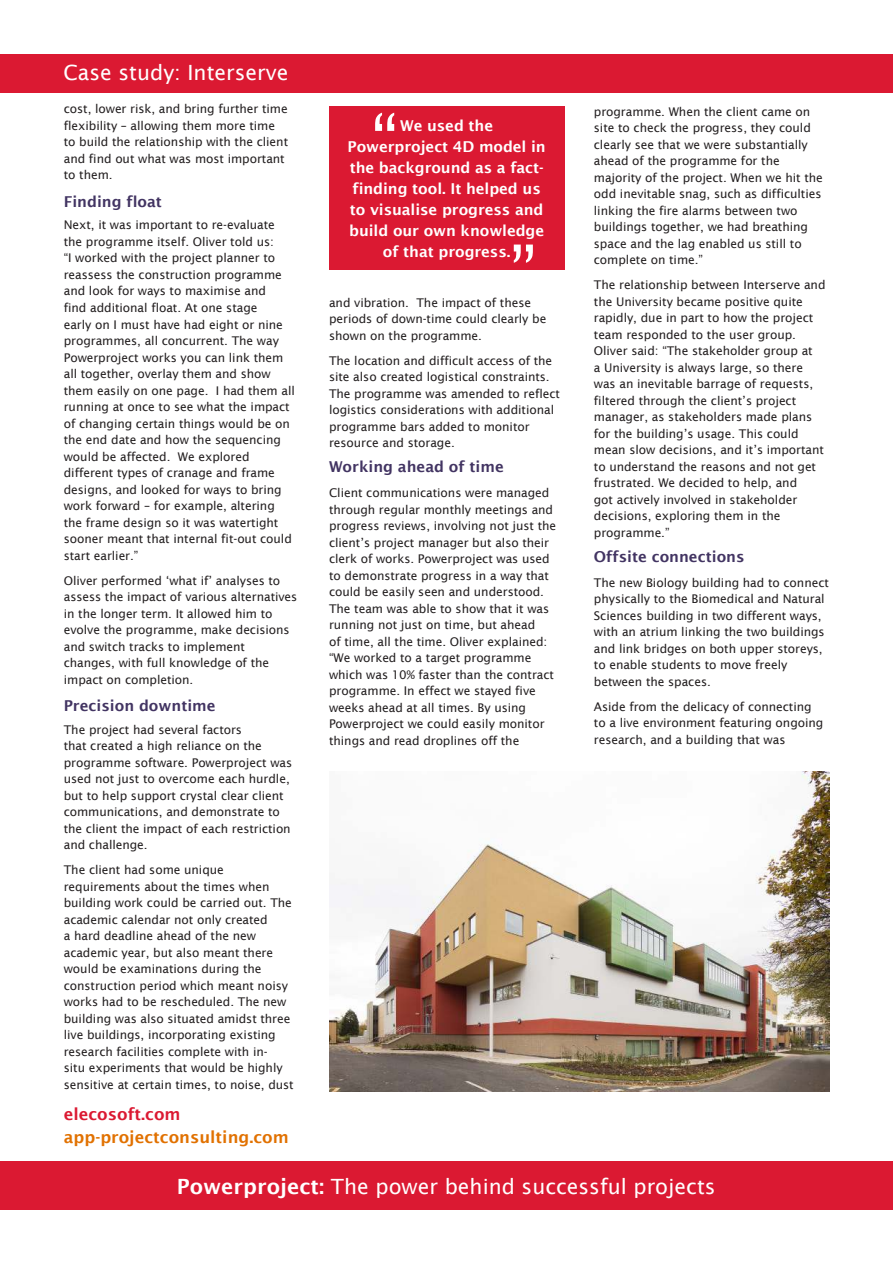
<style>
.page{position:relative;width:893px;height:1263px;background:#fff}
.page>*{position:absolute;margin:0;border:0;box-sizing:border-box;transform-origin:0 0}
.t1{font:72px "Lucida Sans";color:#fff}
.t2{font:21px "Lucida Sans";color:#fff}
.t3{font:600 16.5px "Lucida Sans";color:#e17100}
.t4{font:600 16.5px "Lucida Sans";color:#db1932}
.t5{font:600 15px/21px "Lucida Sans";letter-spacing:-.005em;color:#fff;text-align:center}
.t6{font:600 15px "Lucida Sans";color:#423462}
.t7{font:12px/16.5px "Lucida Sans";letter-spacing:-.005em;color:#231f20}
.s1{font-weight:600}
</style>
<div class="page">
<div style="left:0;top:54px;width:893px;height:38px;background:#db1932"></div>
<div style="left:0;top:1161px;width:893px;height:48px;background:#db1932"></div>
<img style="left:329px;top:771px;width:500px;height:321px">
<div style="left:329px;top:106px;width:235px;height:163px;background:#db1932"></div>
<h2 class="t2" style="left:63px;top:64px;width:227px">Case study: Interserve</h2>
<p class="t7" style="left:64px;top:102px;width:226px">cost, lower risk, and bring further time flexibility – allowing them more time to build the relationship with the client and find out what was most important to them.</p>
<p class="t6" style="left:64px;top:195px;width:100px">Finding float</p>
<p class="t7" style="left:64px;top:218px;width:233px">Next, it was important to re-evaluate the programme itself. Oliver told us:<br>“I worked with the project planner to reassess the construction programme and look for ways to maximise and<br>find additional float. At one stage<br>early on I must have had eight or nine programmes, all concurrent. The way Powerproject works you can link them all together, overlay them and show them easily on one page. I had them all running at once to see what the impact of changing certain things would be on the end date and how the sequencing would be affected. We explored different types of cranage and frame designs, and looked for ways to bring work forward – for example, altering the frame design so it was watertight sooner meant that internal fit-out could start earlier.”</p>
<p class="t7" style="left:64px;top:573px;width:235px">Oliver performed ‘what if’ analyses to assess the impact of various alternatives in the longer term. It allowed him to evolve the programme, make decisions and switch tracks to implement changes, with full knowledge of the impact on completion.</p>
<p class="t6" style="left:64px;top:699px;width:153px">Precision downtime</p>
<p class="t7" style="left:64px;top:722px;width:230px">The project had several factors<br>that created a high reliance on the programme software. Powerproject was used not just to overcome each hurdle, but to help support crystal clear client communications, and demonstrate to the client the impact of each restriction and challenge.</p>
<p class="t7" style="left:64px;top:862px;width:231px">The client had some unique requirements about the times when building work could be carried out. The academic calendar not only created<br>a hard deadline ahead of the new academic year, but also meant there would be examinations during the construction period which meant noisy works had to be rescheduled. The new building was also situated amidst three live buildings, incorporating existing research facilities complete with in-<br>situ experiments that would be highly sensitive at certain times, to noise, dust</p>
<h3 class="t4" style="left:64px;top:1107px;width:118px">elecosoft.com</h3>
<h3 class="t3" style="left:64px;top:1128px;width:227px">app-projectconsulting.com</h3>
<h1 class="t1" style="left:371px;top:112px;width:28px">“</h1>
<p class="t5" style="left:348px;top:116px;width:200px">We used the<br>Powerproject 4D model in the background as a fact&shy;finding tool. It helped us to visualise progress and build our own knowledge of that progress.</p>
<h1 class="t1" style="left:537px;top:264px;width:28px;rotate:-180deg">“</h1>
<p class="t7" style="left:329px;top:295px;width:219px">and vibration. The impact of these periods of down-time could clearly be shown on the programme.</p>
<p class="t7" style="left:329px;top:353px;width:232px">The location and difficult access of the site also created logistical constraints.<br>The programme was amended to reflect logistics considerations with additional programme bars added to monitor resource and storage.</p>
<p class="t6" style="left:329px;top:461px;width:176px">Working ahead of time</p>
<p class="t7" style="left:329px;top:486px;width:229px">Client communications were managed through regular monthly meetings and progress reviews, involving not just the client’s project manager but also their clerk of works. Powerproject was used to demonstrate progress in a way that could be easily seen and understood.<br>The team was able to show that it was running not just on time, but ahead<br>of time, all the time. Oliver explained: “We worked to a target programme which was 10% faster than the contract programme. In effect we stayed five weeks ahead at all times. By using Powerproject we could easily monitor things and read droplines off the</p>
<p class="t7" style="left:594px;top:104px;width:230px">programme. When the client came on site to check the progress, they could clearly see that we were substantially ahead of the programme for the majority of the project. When we hit the odd inevitable snag, such as difficulties linking the fire alarms between two buildings together, we had breathing space and the lag enabled us still to complete on time.”</p>
<p class="t7" style="left:594px;top:277px;width:233px">The relationship between Interserve and the University became positive quite rapidly, due in part to how the project team responded to the user group.<br>Oliver said: “The stakeholder group at<br>a University is always large, so there was an inevitable barrage of requests, filtered through the client’s project manager, as stakeholders made plans for the building’s usage. This could mean slow decisions, and it’s important to understand the reasons and not get frustrated. We decided to help, and<br>got actively involved in stakeholder decisions, exploring them in the programme.”</p>
<p class="t6" style="left:594px;top:550px;width:152px">Offsite connections</p>
<p class="t7" style="left:594px;top:575px;width:237px">The new Biology building had to connect physically to the Biomedical and Natural Sciences building in two different ways, with an atrium linking the two buildings and link bridges on both upper storeys, to enable students to move freely between the spaces.</p>
<p class="t7" style="left:594px;top:699px;width:231px">Aside from the delicacy of connecting to a live environment featuring ongoing research, and a building that was</p>
<h2 class="t2" style="left:177px;top:1177px;width:540px"><span class="s1">Powerproject:</span> The power behind successful projects</h2>
</div>
